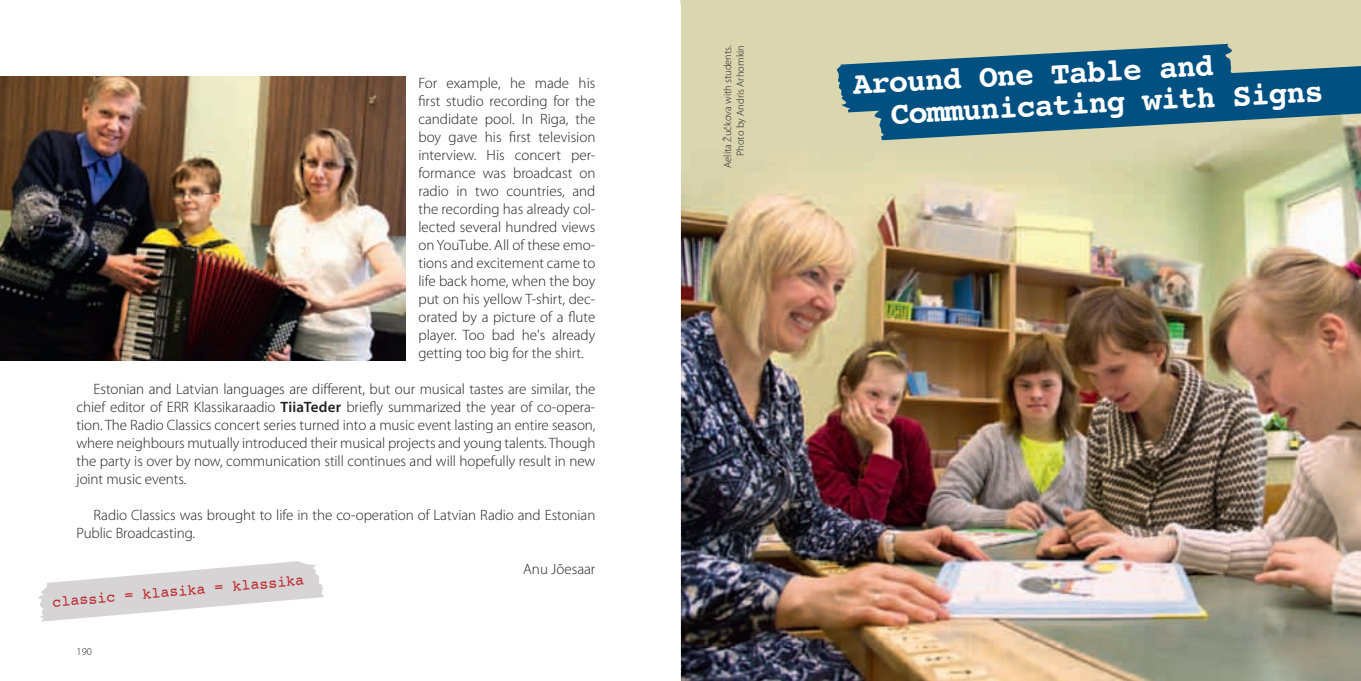
<style>
.page{position:relative;width:1361px;height:681px;background:#fff}
.page>*{position:absolute;margin:0;border:0;box-sizing:border-box;transform-origin:0 0}
.t1{font:700 31.5px/31.5px "Courier 10 Pitch TL";color:#fff}
.t2{font:300 15px/18px "Myriad Pro";letter-spacing:-.005em;color:#231f20;text-align:justify}
.t3{font:15px "Courier 10 Pitch TL";color:#bc272d}
.t4{font:300 10.5px/12.6px "Myriad Pro";color:#231f20;text-align:right}
.s1{font-weight:600}
</style>
<div class="page">
<img style="left:681px;top:0;width:680px;height:680px">
<svg style="left:872px;top:56px;width:489px;height:84px;background:#538390"></svg>
<svg style="left:837px;top:44px;width:399px;height:68px;background:#236688"></svg>
<img style="left:0;top:77px;width:406px;height:283px">
<svg style="left:38px;top:561px;width:286px;height:61px"></svg>
<p class="t2" style="left:418px;top:74px;width:179px">For example, he made his first studio recording for the candidate pool. In Riga, the boy gave his first television interview. His concert per&shy;formance was broadcast on radio in two countries, and the recording has already col&shy;lected several hundred views on YouTube. All of these emo&shy;tions and excitement came to life back home, when the boy put on his yellow T-shirt, dec&shy;orated by a picture of a flute player. Too bad he's already getting too big for the shirt.</p>
<p class="t2" style="left:77px;top:380px;width:520px;text-indent:17px">Estonian and Latvian languages are different, but our musical tastes are similar, the chief editor of ERR Klassikaraadio <span class="s1">TiiaTeder</span> briefly summarized the year of co-opera&shy;tion. The Radio Classics concert series turned into a music event lasting an entire season, where neighbours mutually introduced their musical projects and young talents. Though the party is over by now, communication still continues and will hopefully result in new joint music events.</p>
<p class="t2" style="left:77px;top:506px;width:520px;text-indent:17px">Radio Classics was brought to life in the co-operation of Latvian Radio and Estonian<br>Public Broadcasting.</p>
<p class="t2" style="left:523px;top:560px;width:74px">Anu Jõesaar</p>
<p class="t3" style="left:52px;top:593px;width:254px;rotate:-5deg">classic = klasika = klassika</p>
<p class="t4" style="left:77px;top:645px;width:17px">190</p>
<p class="t4" style="left:721px;top:168px;width:124px;rotate:-90deg">Aelita Žučkova with students.<br>Photo by Andris Arhomkin</p>
<h1 class="t1" style="left:888px;top:67px;width:435px;text-indent:-36px;rotate:-3deg">Around One Table and<br>Communicating with Signs</h1>
</div>
